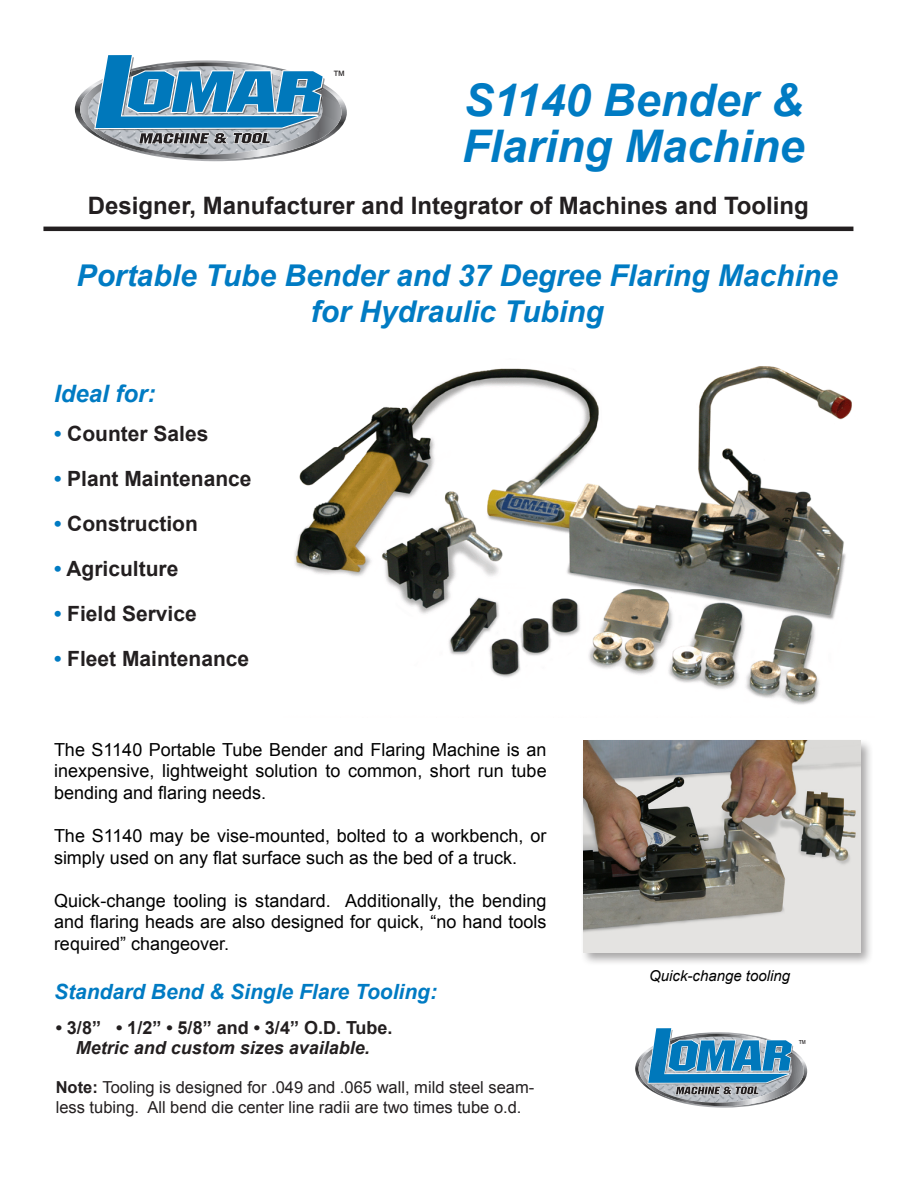
<style>
.page{position:relative;width:918px;height:1188px;background:#fff}
.page>*{position:absolute;margin:0;border:0;box-sizing:border-box;transform-origin:0 0}
.t1{font:italic 700 45px "Arial";color:#007bc3}
.t2{font:italic 700 30px/36px "Arial";color:#007bc3;text-align:center}
.Body{font:700 24px "Arial";color:#231f20}
.t3{font:italic 700 24px "Arial";color:#007bc3}
.t4{font:700 21px "Arial";color:#231f20}
.t5{font:italic 700 21px "Arial";color:#007bc3}
.Body_Text{font:18px/21.6px "Arial";color:#000;text-align:justify}
.t6{font:700 18px "Arial";color:#231f20}
.t7{font:italic 700 18px "Arial";color:#231f20}
.t8{font:16.5px/19.8px "Arial";color:#231f20}
.Body_Text-2{font:italic 15px "Arial";color:#000}
.t9{font:12.9px "Arial";color:#231f20}
.t10{font:9.75px "Arial";color:#231f20;scale:.87 1}
.s1{color:#007bc3}
.s2{font-weight:700}
</style>
<div class="page">
<img style="left:294px;top:366px;width:558px;height:339px">
<div style="left:580px;top:738px;width:294px;height:228px;background:#231f20;opacity:.4"></div>
<img style="left:583px;top:741px;width:278px;height:212px">
<hr style="left:43px;top:227px;width:810px;height:4px;background:#231f20">
<svg style="left:75px;top:55px;width:272px;height:106px"></svg>
<svg style="left:635px;top:1028px;width:172px;height:80px"></svg>
<p class="t9" style="left:333px;top:66px;width:15px">™</p>
<p class="t1" style="left:464px;top:70px;width:341px">S1140 Bender &amp;</p>
<p class="t1" style="left:462px;top:117px;width:344px">Flaring Machine</p>
<p class="Body" style="left:88px;top:190px;width:722px">Designer, Manufacturer and Integrator of Machines and Tooling</p>
<p class="t2" style="left:77px;top:258px;width:763px">Portable Tube Bender and 37 Degree Flaring Machine for Hydraulic Tubing</p>
<p class="t3" style="left:54px;top:378px;width:103px">Ideal for:</p>
<p class="t4" style="left:54px;top:419px;width:156px"><span class="s1">•</span> Counter Sales</p>
<p class="t4" style="left:54px;top:464px;width:199px"><span class="s1">•</span> Plant Maintenance</p>
<p class="t4" style="left:54px;top:509px;width:145px"><span class="s1">•</span> Construction</p>
<p class="t4" style="left:54px;top:554px;width:126px"><span class="s1">•</span> Agriculture</p>
<p class="t4" style="left:54px;top:599px;width:144px"><span class="s1">•</span> Field Service</p>
<p class="t4" style="left:54px;top:644px;width:197px"><span class="s1">•</span> Fleet Maintenance</p>
<p class="Body_Text" style="left:54px;top:739px;width:494px">The S1140 Portable Tube Bender and Flaring Machine is an inexpensive, lightweight solution to common, short run tube bending and flaring needs.</p>
<p class="Body_Text" style="left:54px;top:825px;width:494px">The S1140 may be vise-mounted, bolted to a workbench, or simply used on any flat surface such as the bed of a truck.</p>
<p class="Body_Text" style="left:54px;top:890px;width:494px">Quick-change tooling is standard. Additionally, the bending and flaring heads are also designed for quick, “no hand tools required” changeover.</p>
<p class="t5" style="left:54px;top:978px;width:385px">Standard Bend &amp; Single Flare Tooling:</p>
<p class="t6" style="left:56px;top:1015px;width:338px">• 3/8” • 1/2” • 5/8” and • 3/4” O.D. Tube.</p>
<p class="t7" style="left:76px;top:1036px;width:296px">Metric and custom sizes available.</p>
<p class="t8" style="left:56px;top:1078px;width:480px"><span class="s2">Note:</span> Tooling is designed for .049 and .065 wall, mild steel seam&shy;less tubing. All bend die center line radii are two times tube o.d.</p>
<p class="Body_Text-2" style="left:649px;top:966px;width:142px">Quick-change tooling</p>
<p class="t10" style="left:798px;top:1036px;width:11px">™</p>
</div>
